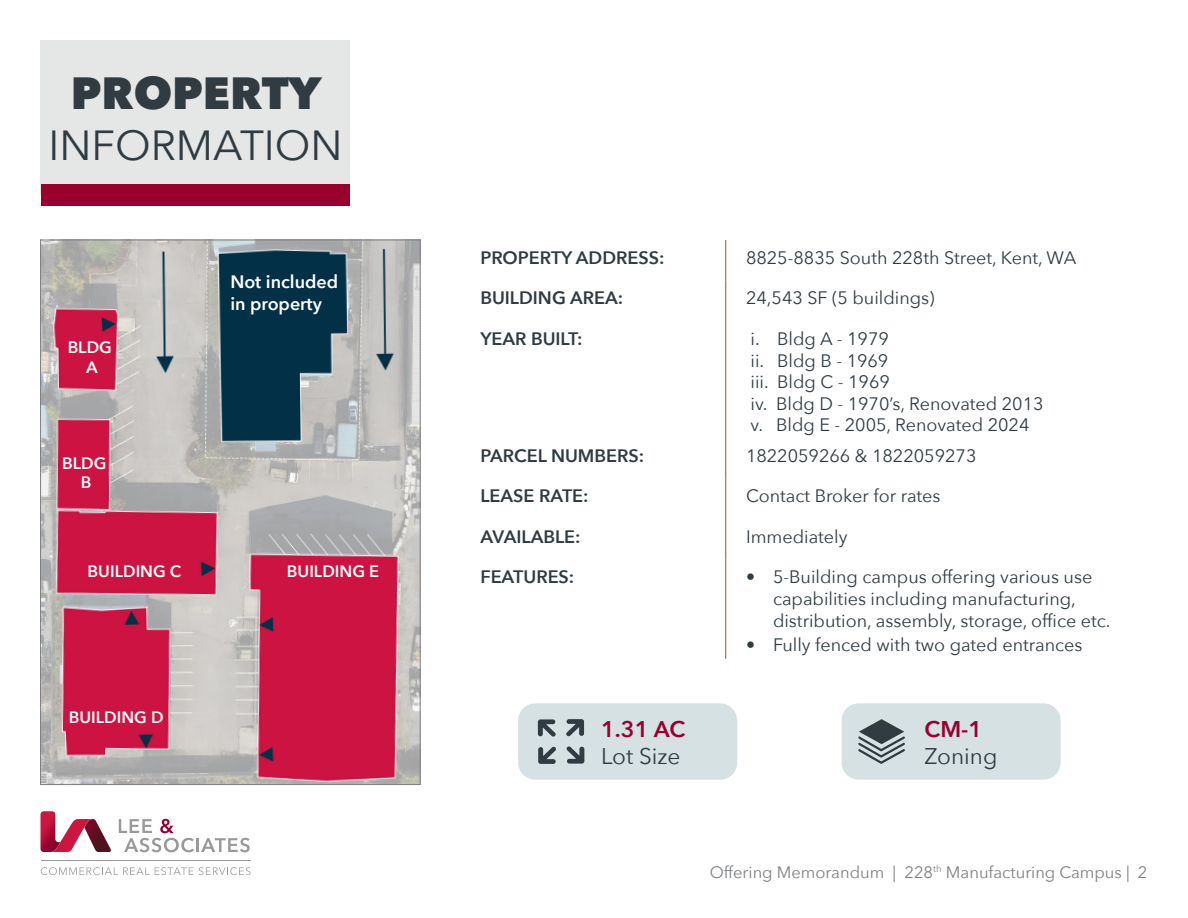
<style>
.page{position:relative;width:1188px;height:918px;background:#fff}
.page>*{position:absolute;margin:0;border:0;box-sizing:border-box;transform-origin:0 0}
.t1{font:800 45px "Avenir Next";color:#303c42}
.t2{font:42px "Avenir Next";color:#303c42}
.t3{font:22.65px "Avenir Next";color:#303c42}
.t4{font:600 22.65px "Avenir Next";color:#98002e}
.t5{font:18px/21.6px "Avenir Next";color:#303c42}
.t6{font:600 18px "Avenir Next";color:#303c42}
.t7{font:600 18px/21.6px "Avenir Next";color:#fff}
.t8{font:16.5px "Avenir Next";color:#7e8083}
.t9{font:600 16.5px/19.8px "Avenir Next";color:#fff;text-align:center}
</style>
<div class="page">
<svg style="left:119px;top:819px;width:75px;height:33px"></svg>
<hr style="left:196px;top:838px;width:3px;height:14px;background:#999">
<svg style="left:201px;top:838px;width:49px;height:14px"></svg>
<svg style="left:40px;top:811px;width:71px;height:41px"></svg>
<svg style="left:41px;top:867px;width:210px;height:8px"></svg>
<hr style="left:41px;top:861px;width:210px;height:1px;background:#999">
<div style="left:40px;top:40px;width:310px;height:155px;background:#e5e6e6"></div>
<div style="left:41px;top:184px;width:309px;height:21px;background:#98002e"></div>
<img style="left:42px;top:242px;width:377px;height:541px">
<hr style="left:726px;top:240px;width:1px;height:40px;background:#aa3e48">
<hr style="left:726px;top:280px;width:1px;height:41px;background:#aa3e48">
<hr style="left:726px;top:321px;width:1px;height:117px;background:#aa3e48">
<hr style="left:726px;top:438px;width:1px;height:40px;background:#aa3e48">
<hr style="left:726px;top:478px;width:1px;height:41px;background:#aa3e48">
<hr style="left:726px;top:519px;width:1px;height:40px;background:#aa3e48">
<hr style="left:726px;top:559px;width:1px;height:100px;background:#aa3e48">
<div style="left:518px;top:703px;width:219px;height:77px;background:#d6e1e4;border-radius:17px"></div>
<svg style="left:566px;top:719px;width:18px;height:17px"></svg>
<svg style="left:538px;top:747px;width:18px;height:17px"></svg>
<svg style="left:538px;top:719px;width:18px;height:18px"></svg>
<svg style="left:566px;top:746px;width:18px;height:18px"></svg>
<div style="left:842px;top:703px;width:219px;height:77px;background:#d6e1e4;border-radius:17px"></div>
<svg style="left:858px;top:719px;width:47px;height:45px"></svg>
<h1 class="t1" style="left:71px;top:66px;width:252px">PROPERTY</h1>
<h2 class="t2" style="left:48px;top:110px;width:296px">INFORMATION</h2>
<p class="t9" style="left:68px;top:337px;width:46px">BLDG<br>A</p>
<p class="t9" style="left:62px;top:452px;width:46px">BLDG<br>B</p>
<p class="t9" style="left:88px;top:561px;width:95px">BUILDING C</p>
<p class="t7" style="left:230px;top:271px;width:109px">Not included in property</p>
<p class="t9" style="left:287px;top:561px;width:94px">BUILDING E</p>
<p class="t9" style="left:69px;top:706px;width:96px">BUILDING D</p>
<p class="t6" style="left:480px;top:242px;width:186px">PROPERTY ADDRESS:</p>
<p class="t5" style="left:746px;top:246px;width:332px">8825-8835 South 228th Street, Kent, WA</p>
<p class="t6" style="left:480px;top:283px;width:144px">BUILDING AREA:</p>
<p class="t5" style="left:746px;top:287px;width:190px">24,543 SF (5 buildings)</p>
<p class="t6" style="left:480px;top:323px;width:104px">YEAR BUILT:</p>
<p class="t5" style="left:751px;top:327px;width:295px">i. Bldg A - 1979<br>ii. Bldg B - 1969<br>iii. Bldg C - 1969<br>iv. Bldg D - 1970’s, Renovated 2013 v. Bldg E - 2005, Renovated 2024</p>
<p class="t6" style="left:480px;top:440px;width:165px">PARCEL NUMBERS:</p>
<p class="t5" style="left:746px;top:444px;width:232px">1822059266 &amp; 1822059273</p>
<p class="t6" style="left:480px;top:481px;width:110px">LEASE RATE:</p>
<p class="t5" style="left:746px;top:485px;width:196px">Contact Broker for rates</p>
<p class="t6" style="left:480px;top:521px;width:102px">AVAILABLE:</p>
<p class="t5" style="left:746px;top:525px;width:103px">Immediately</p>
<p class="t6" style="left:480px;top:562px;width:96px">FEATURES:</p>
<p class="t5" style="left:773px;top:566px;width:339px;text-indent:-27px">• 5-Building campus offering various use capabilities including manufacturing, distribution, assembly, storage, office etc.</p>
<p class="t5" style="left:746px;top:633px;width:338px">• Fully fenced with two gated entrances</p>
<p class="t4" style="left:601px;top:709px;width:86px">1.31 AC</p>
<p class="t3" style="left:601px;top:737px;width:81px">Lot Size</p>
<p class="t4" style="left:925px;top:709px;width:59px">CM-1</p>
<p class="t3" style="left:925px;top:737px;width:74px">Zoning</p>
<p class="t8" style="left:710px;top:858px;width:439px">Offering Memorandum | 228<sup>th</sup> Manufacturing Campus | 2</p>
</div>
